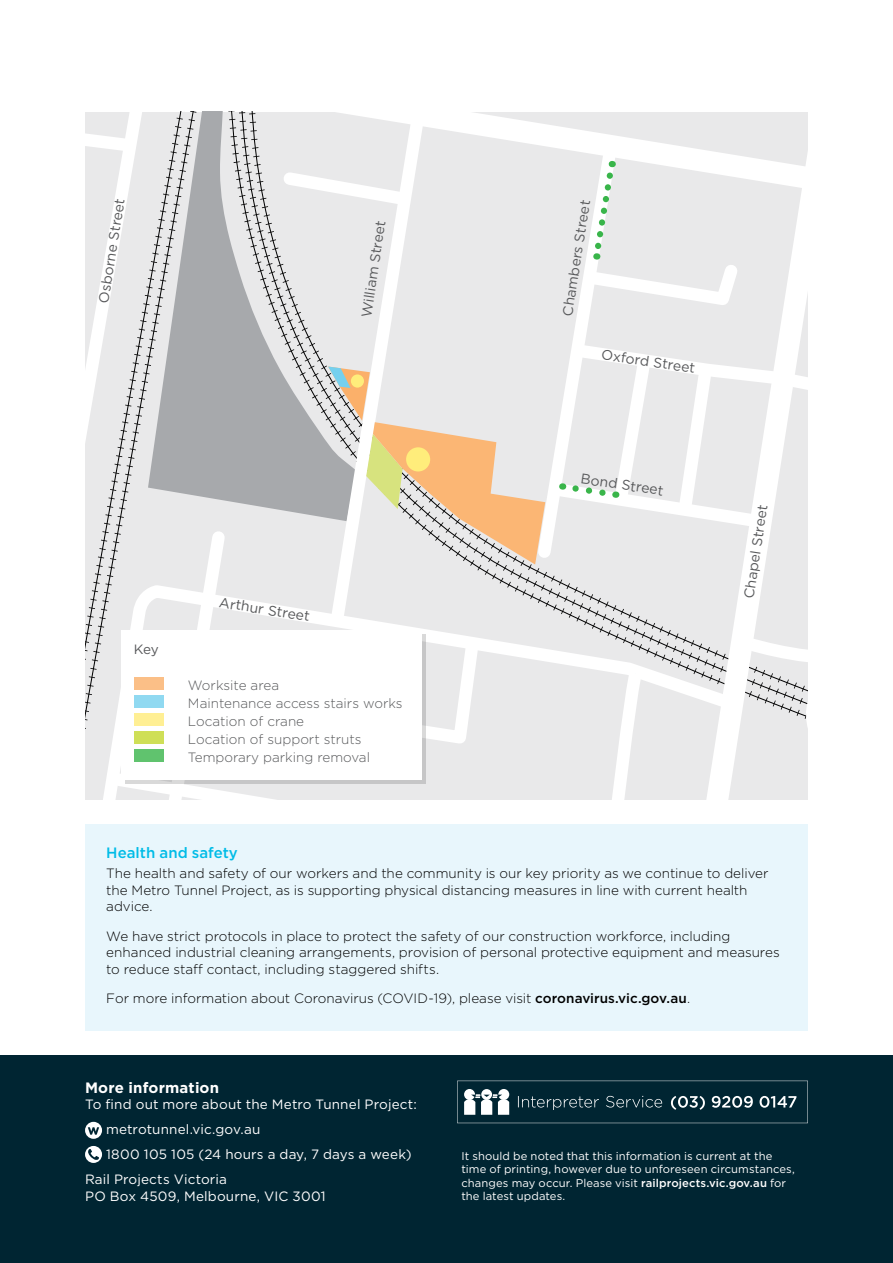
<style>
.page{position:relative;width:893px;height:1263px;background:#fff}
.page>*{position:absolute;margin:0;border:0;box-sizing:border-box;transform-origin:0 0}
.t1{font:700 15px "Gotham";letter-spacing:.01em;color:#fff}
.t2{font:500 15px "Gotham";color:#00bce7}
.t3{font:14.1px "Gotham";color:#58595b}
.t4{font:13.95px "Gotham";color:#58595b}
.t5{font:300 13.5px/16.5px "Gotham";color:#000}
.t6{font:13.5px "Gotham";letter-spacing:.01em;color:#fff}
.t7{font:300 13.5px/18px "Gotham";color:#58595b}
.t8{font:13.5px "Gotham";color:#58595b}
.t9{font:11.25px/13.5px "Gotham";letter-spacing:.005em;color:#fff}
.s1{font-weight:500}
</style>
<div class="page">
<div style="left:0;top:1055px;width:893px;height:208px;background:#002532"></div>
<div style="left:85px;top:1122px;width:17px;height:17px;background:#fff;border-radius:50%"></div>
<svg style="left:88px;top:1127px;width:11px;height:8px"></svg>
<div style="left:85px;top:1146px;width:17px;height:17px;background:#fff;border-radius:50%"></div>
<svg style="left:88px;top:1149px;width:11px;height:11px"></svg>
<svg style="left:457px;top:1081px;width:351px;height:42px"></svg>
<div style="left:85px;top:824px;width:723px;height:206px;background:#e8f6fc"></div>
<svg style="left:85px;top:112px;width:723px;height:687px;background:#e4e2e1"></svg>
<svg style="left:125px;top:634px;width:300px;height:150px;background:#cdcdce"></svg>
<div style="left:121px;top:630px;width:300px;height:150px;background:#fff"></div>
<div style="left:134px;top:677px;width:29px;height:13px;background:#fbbf87"></div>
<div style="left:134px;top:695px;width:29px;height:13px;background:#90d9f1"></div>
<div style="left:134px;top:713px;width:29px;height:13px;background:#ffef94"></div>
<div style="left:134px;top:731px;width:29px;height:13px;background:#cfdf57"></div>
<div style="left:134px;top:749px;width:29px;height:13px;background:#60c36e"></div>
<p class="t4" style="left:95px;top:302px;width:108px;rotate:-81deg">Osborne Street</p>
<p class="t4" style="left:358px;top:316px;width:99px;rotate:-82deg">William Street</p>
<p class="t8" style="left:134px;top:640px;width:26px">Key</p>
<p class="t3" style="left:221px;top:593px;width:93px;rotate:9deg">Arthur Street</p>
<p class="t7" style="left:188px;top:676px;width:216px">Worksite area<br>Maintenance access stairs works<br>Location of crane<br>Location of support struts<br>Temporary parking removal</p>
<p class="t4" style="left:558px;top:314px;width:119px;rotate:-81deg">Chambers Street</p>
<p class="t3" style="left:603px;top:345px;width:96px;rotate:8deg">Oxford Street</p>
<p class="t3" style="left:582px;top:469px;width:85px;rotate:9deg">Bond Street</p>
<p class="t4" style="left:740px;top:597px;width:96px;rotate:-82deg">Chapel Street</p>
<p class="t2" style="left:106px;top:842px;width:133px">Health and safety</p>
<p class="t5" style="left:106px;top:865px;width:664px">The health and safety of our workers and the community is our key priority as we continue to deliver the Metro Tunnel Project, as is supporting physical distancing measures in line with current health advice.</p>
<p class="t5" style="left:106px;top:927px;width:675px">We have strict protocols in place to protect the safety of our construction workforce, including enhanced industrial cleaning arrangements, provision of personal protective equipment and measures to reduce staff contact, including staggered shifts.</p>
<p class="t5" style="left:106px;top:989px;width:585px">For more information about Coronavirus (COVID-19), please visit <span class="s1">coronavirus.vic.gov.au</span>.</p>
<p class="t1" style="left:85px;top:1077px;width:136px">More information</p>
<p class="t6" style="left:85px;top:1096px;width:333px">To find out more about the Metro Tunnel Project:</p>
<p class="t6" style="left:106px;top:1121px;width:156px">metrotunnel.vic.gov.au</p>
<p class="t6" style="left:106px;top:1146px;width:307px">1800 105 105 (24 hours a day, 7 days a week)</p>
<p class="t6" style="left:85px;top:1171px;width:143px">Rail Projects Victoria</p>
<p class="t6" style="left:85px;top:1187px;width:242px">PO Box 4509, Melbourne, VIC 3001</p>
<p class="t9" style="left:461px;top:1149px;width:335px">It should be noted that this information is current at the time of printing, however due to unforeseen circumstances, changes may occur. Please visit <span class="s1">railprojects.vic.gov.au</span> for the latest updates.</p>
</div>
